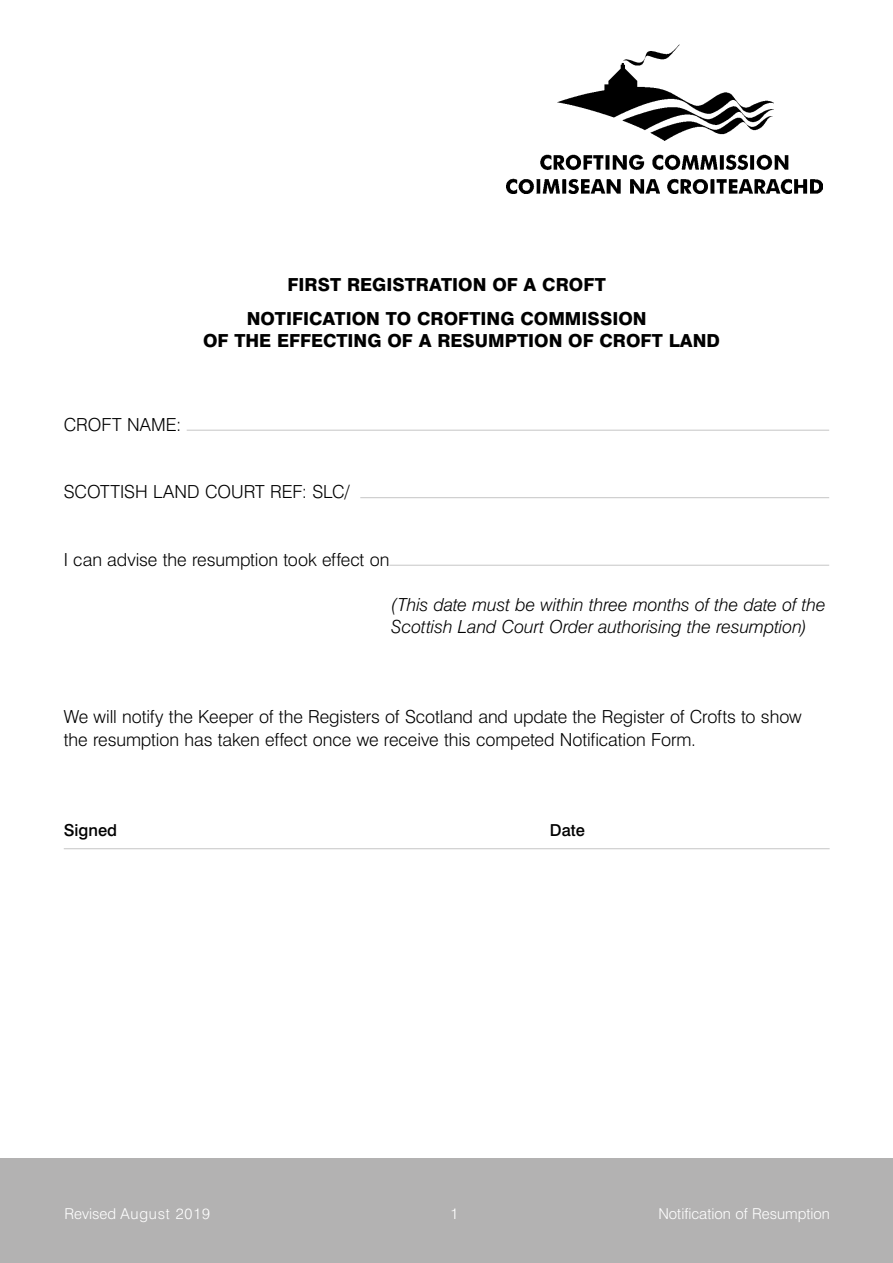
<style>
.page{position:relative;width:893px;height:1263px;background:#fff}
.page>*{position:absolute;margin:0;border:0;box-sizing:border-box;transform-origin:0 0}
.t1{font:300 18px/22.5px "Swiss 721 BT";letter-spacing:-.005em;color:#000}
.t2{font:800 18px/34.3px "Swiss 721 BT";color:#000;text-align:center}
.t3{font:italic 300 18px/22.5px "Swiss 721 BT";letter-spacing:-.005em;color:#000}
.t4{font:500 16.5px "Swiss 721 BT";color:#000}
.t5{font:300 15px "Swiss 721 BT";color:#fff}
.t6{font:300 15px "Swiss 721 BT";letter-spacing:.05em;color:#fff}
</style>
<div class="page">
<div style="left:0;top:1158px;width:893px;height:105px;background:#b3b2b2"></div>
<hr style="left:64px;top:848px;width:766px;height:1px;background:#c6c6c6">
<hr style="left:187px;top:430px;width:642px;height:1px;background:#c6c6c6">
<hr style="left:360px;top:497px;width:469px;height:1px;background:#c6c6c6">
<hr style="left:389px;top:565px;width:440px;height:1px;background:#c6c6c6">
<img style="left:507px;top:44px;width:316px;height:149px">
<p class="t2" style="left:247px;top:267px;width:401px">FIRST REGISTRATION OF A CROFT<br>NOTIFICATION TO CROFTING COMMISSION</p>
<p class="t2" style="left:203px;top:323px;width:518px">OF THE EFFECTING OF A RESUMPTION OF CROFT LAND</p>
<p class="t1" style="left:64px;top:413px;width:119px">CROFT NAME:</p>
<p class="t1" style="left:64px;top:480px;width:287px">SCOTTISH LAND COURT REF: SLC/</p>
<p class="t1" style="left:64px;top:548px;width:327px">I can advise the resumption took effect on</p>
<p class="t3" style="left:391px;top:593px;width:436px">(This date must be within three months of the date of the<br>Scottish Land Court Order authorising the resumption)</p>
<p class="t1" style="left:64px;top:705px;width:739px">We will notify the Keeper of the Registers of Scotland and update the Register of Crofts to show the resumption has taken effect once we receive this competed Notification Form.</p>
<p class="t4" style="left:64px;top:820px;width:55px">Signed</p>
<p class="t4" style="left:550px;top:820px;width:36px">Date</p>
<p class="t6" style="left:65px;top:1204px;width:147px">Revised August 2019</p>
<p class="t5" style="left:450px;top:1204px;width:9px">1</p>
<p class="t5" style="left:658px;top:1204px;width:173px">Notification of Resumption</p>
</div>
